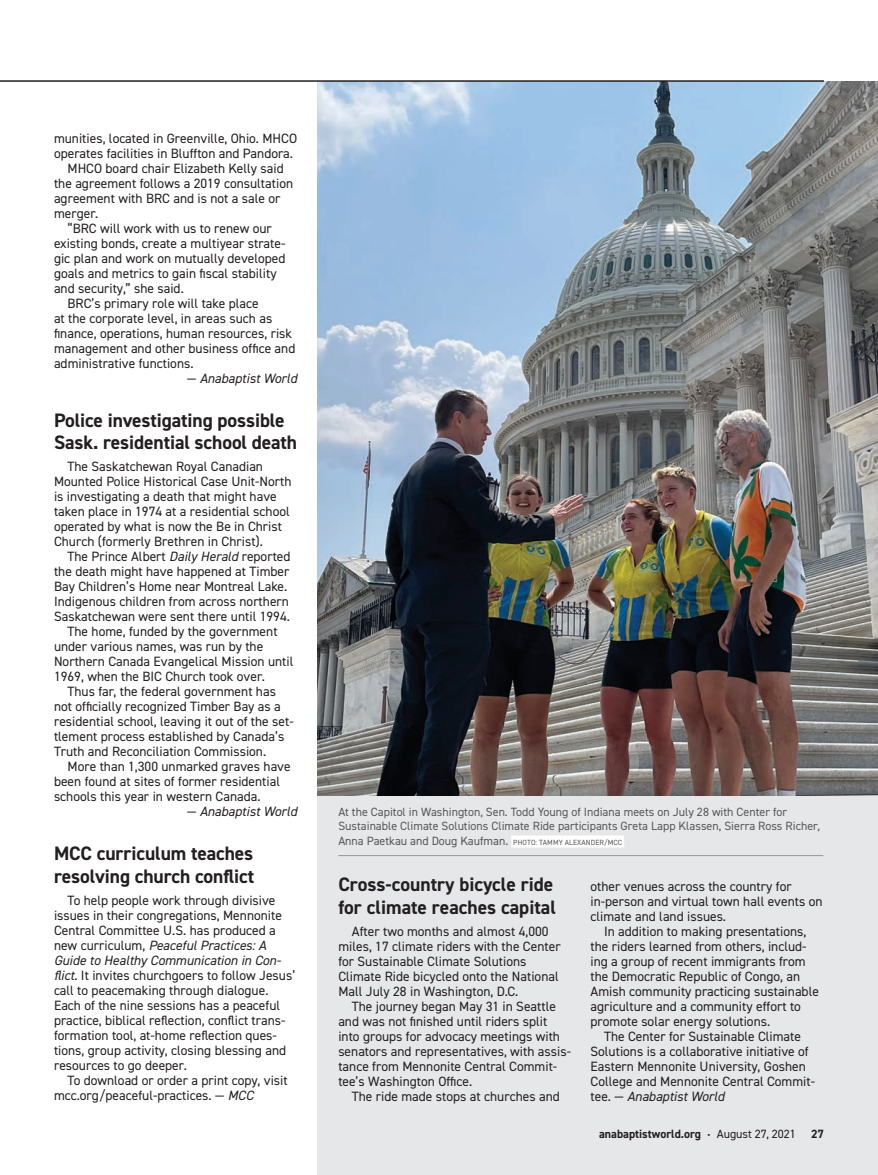
<style>
.page{position:relative;width:878px;height:1175px;background:#fff}
.page>*{position:absolute;margin:0;border:0;box-sizing:border-box;transform-origin:0 0}
.t1{font:700 19.5px/22.5px "DIN2014";letter-spacing:-.005em;color:#231f20}
.t2{font:13.5px/15px "DIN2014";color:#231f20}
.t3{font:italic 13.5px "DIN2014";color:#231f20}
.t4{font:12px/14.4px "DIN2014";color:#57585a}
.t5{font:700 12px "DIN2014";color:#231f20}
.s1{font-style:normal}
.s2{font-style:italic}
.s3{font-size:7.5px}
.s4{font-weight:400}
</style>
<div class="page">
<div style="left:317px;top:147px;width:561px;height:1027px;background:#e6e7e9"></div>
<div style="left:511px;top:835px;width:113px;height:12px;background:#fff"></div>
<hr style="left:338px;top:855px;width:485px;height:1px;background:#939598">
<img style="left:317px;top:81px;width:561px;height:715px">
<hr style="left:0;top:80px;width:824px;height:2px;background:#231f20">
<p class="t2" style="left:54px;top:130px;width:244px">munities, located in Greenville, Ohio. MHCO operates facilities in Bluffton and Pandora.</p>
<p class="t2" style="left:54px;top:160px;width:241px;text-indent:14px">MHCO board chair Elizabeth Kelly said the agreement follows a 2019 consultation agreement with BRC and is not a sale or merger.</p>
<p class="t2" style="left:54px;top:220px;width:233px;text-indent:14px">“BRC will work with us to renew our existing bonds, create a multiyear strate&shy;gic plan and work on mutually developed goals and metrics to gain fiscal stability and security,” she said.</p>
<p class="t2" style="left:54px;top:295px;width:243px;text-indent:14px">BRC’s primary role will take place<br>at the corporate level, in areas such as finance, operations, human resources, risk management and other business office and administrative functions.</p>
<p class="t3" style="left:187px;top:369px;width:111px"><span class="s1">—</span> Anabaptist World</p>
<p class="t1" style="left:54px;top:408px;width:245px">Police investigating possible<br>Sask. residential school death</p>
<p class="t2" style="left:54px;top:458px;width:239px;text-indent:14px">The Saskatchewan Royal Canadian Mounted Police Historical Case Unit-North is investigating a death that might have taken place in 1974 at a residential school operated by what is now the Be in Christ Church (formerly Brethren in Christ).</p>
<p class="t2" style="left:54px;top:548px;width:238px;text-indent:14px">The Prince Albert <span class="s2">Daily Herald</span> reported the death might have happened at Timber Bay Children’s Home near Montreal Lake.<br>Indigenous children from across northern Saskatchewan were sent there until 1994.</p>
<p class="t2" style="left:54px;top:623px;width:241px;text-indent:14px">The home, funded by the government under various names, was run by the Northern Canada Evangelical Mission until 1969, when the BIC Church took over.</p>
<p class="t2" style="left:54px;top:683px;width:241px;text-indent:14px">Thus far, the federal government has not officially recognized Timber Bay as a residential school, leaving it out of the set&shy;tlement process established by Canada’s Truth and Reconciliation Commission.</p>
<p class="t2" style="left:54px;top:758px;width:238px;text-indent:14px">More than 1,300 unmarked graves have been found at sites of former residential schools this year in western Canada.</p>
<p class="t3" style="left:187px;top:803px;width:111px"><span class="s1">—</span> Anabaptist World</p>
<p class="t1" style="left:54px;top:842px;width:201px">MCC curriculum teaches resolving church conflict</p>
<p class="t2" style="left:54px;top:892px;width:243px;text-indent:14px">To help people work through divisive issues in their congregations, Mennonite Central Committee U.S. has produced a new curriculum, <span class="s2">Peaceful Practices: A Guide to Healthy Communication in Con&shy;flict</span>. It invites churchgoers to follow Jesus’ call to peacemaking through dialogue.<br>Each of the nine sessions has a peaceful practice, biblical reflection, conflict trans&shy;formation tool, at-home reflection ques&shy;tions, group activity, closing blessing and resources to go deeper.</p>
<p class="t2" style="left:54px;top:1072px;width:235px;text-indent:13px">To download or order a print copy, visit mcc.org/peaceful-practices. — <span class="s2">MCC</span></p>
<p class="t4" style="left:338px;top:804px;width:483px">At the Capitol in Washington, Sen. Todd Young of Indiana meets on July 28 with Center for<br>Sustainable Climate Solutions Climate Ride participants Greta Lapp Klassen, Sierra Ross Richer,<br>Anna Paetkau and Doug Kaufman. <span class="s3">PHOTO: TAMMY ALEXANDER/MCC</span></p>
<p class="t1" style="left:338px;top:873px;width:219px">Cross-country bicycle ride for climate reaches capital</p>
<p class="t2" style="left:338px;top:923px;width:224px;text-indent:14px">After two months and almost 4,000 miles, 17 climate riders with the Center for Sustainable Climate Solutions Climate Ride bicycled onto the National Mall July 28 in Washington, D.C.</p>
<p class="t2" style="left:338px;top:998px;width:234px;text-indent:14px">The journey began May 31 in Seattle and was not finished until riders split into groups for advocacy meetings with senators and representatives, with assis&shy;tance from Mennonite Central Commit&shy;tee’s Washington Office.</p>
<p class="t2" style="left:352px;top:1088px;width:209px">The ride made stops at churches and</p>
<p class="t2" style="left:590px;top:878px;width:233px">other venues across the country for in-person and virtual town hall events on climate and land issues.</p>
<p class="t2" style="left:590px;top:923px;width:230px;text-indent:14px">In addition to making presentations, the riders learned from others, includ&shy;ing a group of recent immigrants from the Democratic Republic of Congo, an Amish community practicing sustainable agriculture and a community effort to promote solar energy solutions.</p>
<p class="t2" style="left:590px;top:1028px;width:226px;text-indent:14px">The Center for Sustainable Climate Solutions is a collaborative initiative of Eastern Mennonite University, Goshen College and Mennonite Central Commit&shy;tee. — <span class="s2">Anabaptist World</span></p>
<p class="t5" style="left:599px;top:1125px;width:198px">anabaptistworld.org <span class="s4">• August 27, 2021</span></p>
<p class="t5" style="left:811px;top:1125px;width:14px">27</p>
</div>
